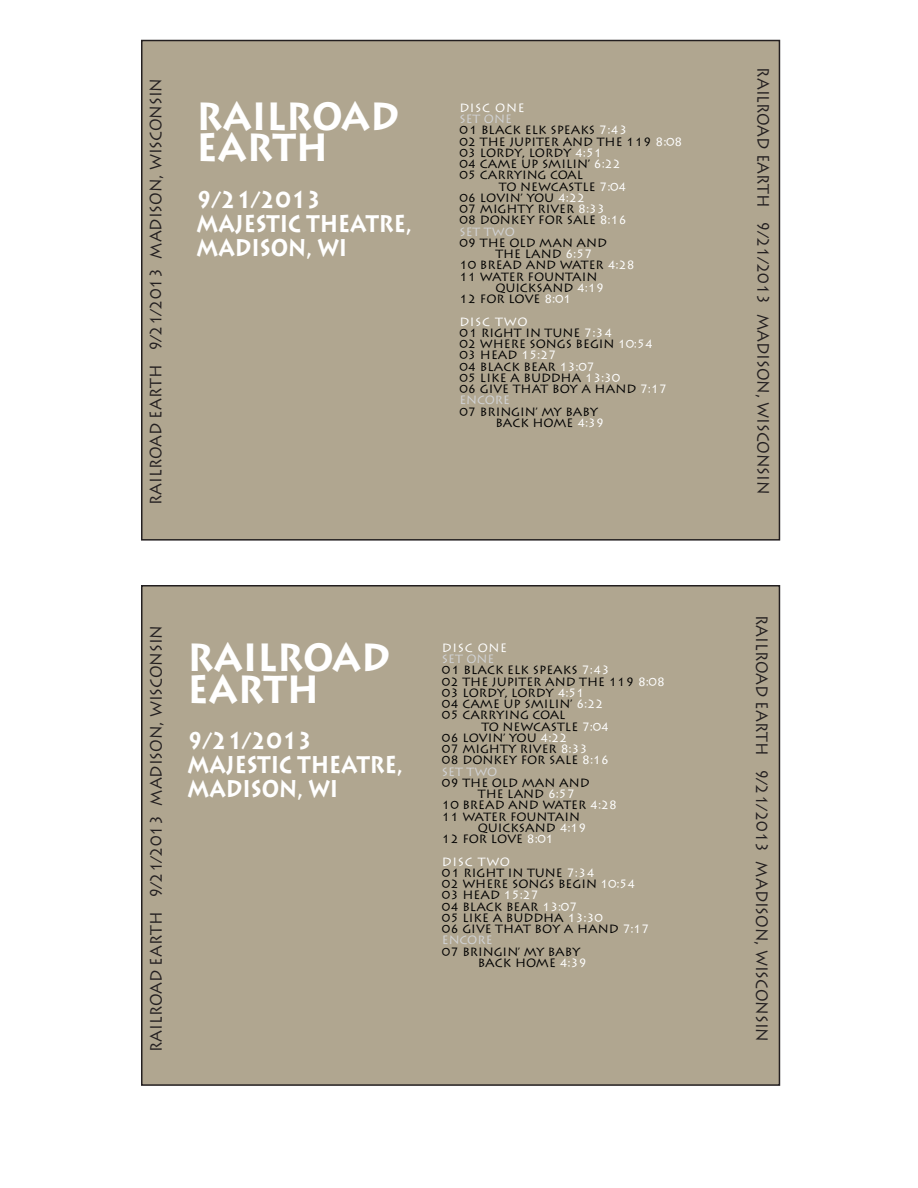
<style>
.page{position:relative;width:918px;height:1188px;background:#fff}
.page>*{position:absolute;margin:0;border:0;box-sizing:border-box;transform-origin:0 0}
.t1{font:700 39px/31.5px "Lithos Pro";color:#fff;scale:.9 1}
.t2{font:700 24px/24px "Lithos Pro";color:#fff;scale:.83 1}
.t3{font:16.5px "Lithos Pro";color:#231f20;scale:.9 1}
.t4{font:12px/11.2px "Lithos Pro";color:#000}
.t5{font:12px "Lithos Pro";color:#d1d2d4}
.t6{font:12px "Lithos Pro";letter-spacing:.06em;color:#fff}
.s1{color:#fff}
.s2{color:#d1d2d4}
</style>
<div class="page">
<div style="left:142px;top:41px;width:637px;height:499px;background:#b0a690"></div>
<div style="left:141px;top:40px;width:639px;height:501px;border:2px solid #231f20"></div>
<div style="left:142px;top:586px;width:637px;height:499px;background:#b0a690"></div>
<div style="left:141px;top:585px;width:639px;height:501px;border:2px solid #231f20"></div>
<h3 class="t3" style="left:146px;top:505px;width:476px;rotate:-90deg">RAILROAD EARTH 9/21/2013 MADISON, WISCONSIN</h3>
<h3 class="t3" style="left:773px;top:67px;width:476px;rotate:90deg">RAILROAD EARTH 9/21/2013 MADISON, WISCONSIN</h3>
<h1 class="t1" style="left:197px;top:101px;width:227px">RAILROAD<br>EARTH</h1>
<h2 class="t2" style="left:197px;top:188px;width:261px">9/21/2013<br>MAJESTIC THEATRE,<br>MADISON, WI</h2>
<p class="t6" style="left:459px;top:101px;width:67px">DISC ONE</p>
<p class="t5" style="left:459px;top:112px;width:54px">SET ONE</p>
<p class="t4" style="left:459px;top:125px;width:170px">01 BLACK ELK SPEAKS <span class="s1">7:43</span></p>
<p class="t4" style="left:459px;top:136px;width:225px">02 THE JUPITER AND THE 119 <span class="s1">8:08</span></p>
<p class="t4" style="left:459px;top:147px;width:144px">03 LORDY, LORDY <span class="s1">4:51</span></p>
<p class="t4" style="left:459px;top:158px;width:163px">04 CAME UP SMILIN’ <span class="s1">6:22</span></p>
<p class="t4" style="left:459px;top:170px;width:125px">05 CARRYING COAL</p>
<p class="t4" style="left:499px;top:181px;width:129px">TO NEWCASTLE <span class="s1">7:04</span></p>
<p class="t4" style="left:459px;top:192px;width:127px">06 LOVIN’ YOU <span class="s1">4:22</span></p>
<p class="t4" style="left:459px;top:203px;width:148px">07 MIGHTY RIVER <span class="s1">8:33</span></p>
<p class="t4" style="left:459px;top:215px;width:169px">08 DONKEY FOR SALE <span class="s1">8:16</span></p>
<p class="t5" style="left:459px;top:224px;width:57px">SET TWO</p>
<p class="t4" style="left:459px;top:237px;width:149px">09 THE OLD MAN AND</p>
<p class="t4" style="left:495px;top:248px;width:99px">THE LAND <span class="s1">6:57</span></p>
<p class="t4" style="left:459px;top:260px;width:177px">10 BREAD AND WATER <span class="s1">4:28</span></p>
<p class="t4" style="left:459px;top:271px;width:140px">11 WATER FOUNTAIN</p>
<p class="t4" style="left:495px;top:282px;width:110px">QUICKSAND <span class="s1">4:19</span></p>
<p class="t4" style="left:459px;top:293px;width:114px">12 FOR LOVE <span class="s1">8:01</span></p>
<p class="t4" style="left:459px;top:316px;width:209px"><span class="s1">DISC TWO<br></span>01 RIGHT IN TUNE <span class="s1">7:34<br></span>02 WHERE SONGS BEGIN <span class="s1">10:54<br></span>03 HEAD <span class="s1">15:27<br></span>04 BLACK BEAR <span class="s1">13:07<br></span>05 LIKE A BUDDHA <span class="s1">13:30<br></span>06 GIVE THAT BOY A HAND <span class="s1">7:17<br></span><span class="s2">ENCORE</span></p>
<p class="t4" style="left:495px;top:406px;width:111px;text-indent:-36px">07 BRINGIN’ MY BABY<br>BACK HOME <span class="s1">4:39</span></p>
<h3 class="t3" style="left:147px;top:1052px;width:476px;rotate:-90deg">RAILROAD EARTH 9/21/2013 MADISON, WISCONSIN</h3>
<h1 class="t1" style="left:188px;top:643px;width:227px">RAILROAD<br>EARTH</h1>
<h2 class="t2" style="left:188px;top:729px;width:261px">9/21/2013<br>MAJESTIC THEATRE,<br>MADISON, WI</h2>
<p class="t6" style="left:442px;top:641px;width:67px">DISC ONE</p>
<p class="t5" style="left:442px;top:652px;width:54px">SET ONE</p>
<p class="t4" style="left:442px;top:665px;width:170px">01 BLACK ELK SPEAKS <span class="s1">7:43</span></p>
<p class="t4" style="left:442px;top:676px;width:225px">02 THE JUPITER AND THE 119 <span class="s1">8:08</span></p>
<p class="t4" style="left:442px;top:687px;width:144px">03 LORDY, LORDY <span class="s1">4:51</span></p>
<p class="t4" style="left:442px;top:698px;width:163px">04 CAME UP SMILIN’ <span class="s1">6:22</span></p>
<p class="t4" style="left:442px;top:710px;width:125px">05 CARRYING COAL</p>
<p class="t4" style="left:481px;top:721px;width:129px">TO NEWCASTLE <span class="s1">7:04</span></p>
<p class="t4" style="left:442px;top:732px;width:127px">06 LOVIN’ YOU <span class="s1">4:22</span></p>
<p class="t4" style="left:442px;top:743px;width:148px">07 MIGHTY RIVER <span class="s1">8:33</span></p>
<p class="t4" style="left:442px;top:755px;width:169px">08 DONKEY FOR SALE <span class="s1">8:16</span></p>
<p class="t5" style="left:442px;top:764px;width:57px">SET TWO</p>
<p class="t4" style="left:442px;top:777px;width:149px">09 THE OLD MAN AND</p>
<p class="t4" style="left:478px;top:788px;width:99px">THE LAND <span class="s1">6:57</span></p>
<p class="t4" style="left:442px;top:800px;width:177px">10 BREAD AND WATER <span class="s1">4:28</span></p>
<p class="t4" style="left:442px;top:811px;width:140px">11 WATER FOUNTAIN</p>
<p class="t4" style="left:478px;top:822px;width:110px">QUICKSAND <span class="s1">4:19</span></p>
<p class="t4" style="left:442px;top:833px;width:114px">12 FOR LOVE <span class="s1">8:01</span></p>
<p class="t4" style="left:442px;top:856px;width:209px"><span class="s1">DISC TWO<br></span>01 RIGHT IN TUNE <span class="s1">7:34<br></span>02 WHERE SONGS BEGIN <span class="s1">10:54<br></span>03 HEAD <span class="s1">15:27<br></span>04 BLACK BEAR <span class="s1">13:07<br></span>05 LIKE A BUDDHA <span class="s1">13:30<br></span>06 GIVE THAT BOY A HAND <span class="s1">7:17<br></span><span class="s2">ENCORE</span></p>
<p class="t4" style="left:478px;top:946px;width:111px;text-indent:-36px">07 BRINGIN’ MY BABY<br>BACK HOME <span class="s1">4:39</span></p>
<h3 class="t3" style="left:771px;top:615px;width:476px;rotate:90deg">RAILROAD EARTH 9/21/2013 MADISON, WISCONSIN</h3>
</div>
